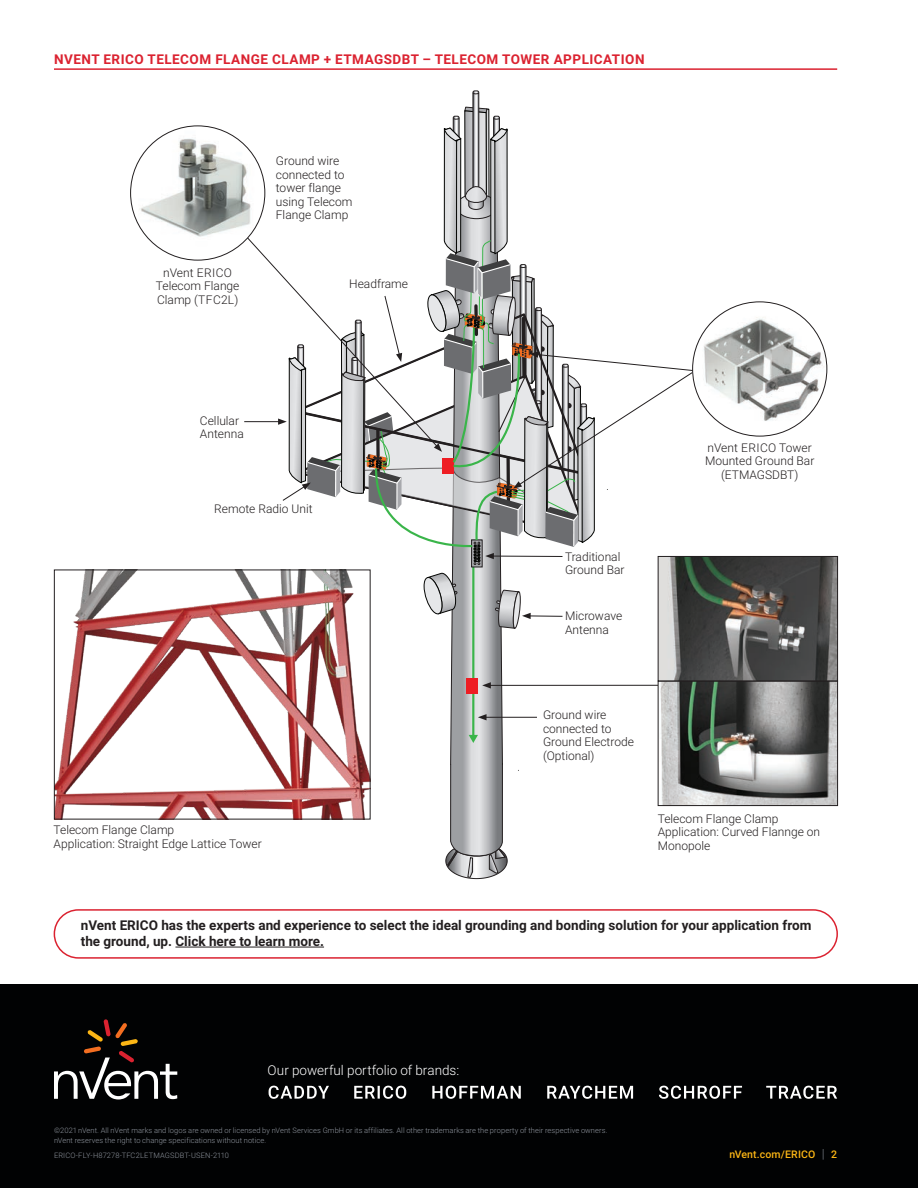
<style>
.page{position:relative;width:918px;height:1188px;background:#fff}
.page>*{position:absolute;margin:0;border:0;box-sizing:border-box;transform-origin:0 0}
.Bodytext_1{font:700 13.5px/16.5px "Roboto";color:#231f20}
.Subhead{font:700 13.5px "Roboto";letter-spacing:.035em;color:#db2230}
.t1{font:300 13.5px "Roboto";color:#fff}
.Caption_text{font:300 12px/13.5px "Roboto";color:#231f20}
.t2{font:500 10.5px "Roboto";letter-spacing:.015em;color:#fcb615}
.t3{font:300 7.5px/10.5px "Roboto";letter-spacing:.01em;color:#8f959e}
.s1{font-weight:300;font-size:12.6px;color:#8f959e}
</style>
<div class="page">
<div style="left:0;top:984px;width:918px;height:204px;background:#010203"></div>
<svg style="left:269px;top:1086px;width:568px;height:13px"></svg>
<svg style="left:54px;top:1019px;width:123px;height:80px"></svg>
<div style="left:54px;top:909px;width:784px;height:50px;border:2px solid #db2230;border-radius:24px"></div>
<hr style="left:175px;top:947px;width:149px;height:1px;background:#231f20">
<hr style="left:54px;top:68px;width:783px;height:2px;background:#db2230">
<img style="left:694px;top:306px;width:133px;height:125px">
<img style="left:694px;top:558px;width:142px;height:246px">
<div style="left:658px;top:681px;width:180px;height:125px;border:1px solid #231f20"></div>
<div style="left:658px;top:556px;width:180px;height:125px;border:1px solid #231f20"></div>
<svg style="left:243px;top:91px;width:451px;height:789px"></svg>
<img style="left:138px;top:130px;width:127px;height:126px">
<img style="left:56px;top:572px;width:312px;height:245px">
<p class="Subhead" style="left:54px;top:50px;width:592px">NVENT ERICO TELECOM FLANGE CLAMP + ETMAGSDBT – TELECOM TOWER APPLICATION</p>
<p class="Caption_text" style="left:156px;top:265px;width:85px;text-align:center">nVent ERICO<br>Telecom Flange<br>Clamp (TFC2L)</p>
<p class="Caption_text" style="left:276px;top:154px;width:78px">Ground wire connected to tower flange using Telecom<br>Flange Clamp</p>
<p class="Caption_text" style="left:349px;top:277px;width:60px">Headframe</p>
<p class="Caption_text" style="left:200px;top:413px;width:45px">Cellular<br>Antenna</p>
<p class="Caption_text" style="left:214px;top:501px;width:100px">Remote Radio Unit</p>
<p class="Caption_text" style="left:54px;top:823px;width:122px">Telecom Flange Clamp</p>
<p class="Caption_text" style="left:54px;top:836px;width:210px">Application: Straight Edge Lattice Tower</p>
<p class="Caption_text" style="left:565px;top:550px;width:61px">Traditional<br>Ground Bar</p>
<p class="Caption_text" style="left:565px;top:609px;width:59px">Microwave<br>Antenna</p>
<p class="Caption_text" style="left:705px;top:441px;width:111px;text-align:center">nVent ERICO Tower<br>Mounted Ground Bar (ETMAGSDBT)</p>
<p class="Caption_text" style="left:543px;top:708px;width:92px">Ground wire connected to<br>Ground Electrode (Optional)</p>
<p class="Caption_text" style="left:658px;top:812px;width:164px">Telecom Flange Clamp<br>Application: Curved Flannge on<br>Monopole</p>
<p class="Bodytext_1" style="left:81px;top:916px;width:732px">nVent ERICO has the experts and experience to select the ideal grounding and bonding solution for your application from the ground, up. Click here to learn more.</p>
<p class="t1" style="left:268px;top:1061px;width:193px">Our powerful portfolio of brands:</p>
<p class="t3" style="left:54px;top:1125px;width:555px">©2021 nVent. All nVent marks and logos are owned or licensed by nVent Services GmbH or its affiliates. All other trademarks are the property of their respective owners. nVent reserves the right to change specifications without notice.</p>
<p class="t3" style="left:54px;top:1150px;width:177px">ERICO-FLY-H87278-TFC2LETMAGSDBT-USEN-2110</p>
<p class="t2" style="left:729px;top:1147px;width:109px">nVent.com/ERICO <span class="s1">|</span> 2</p>
</div>
